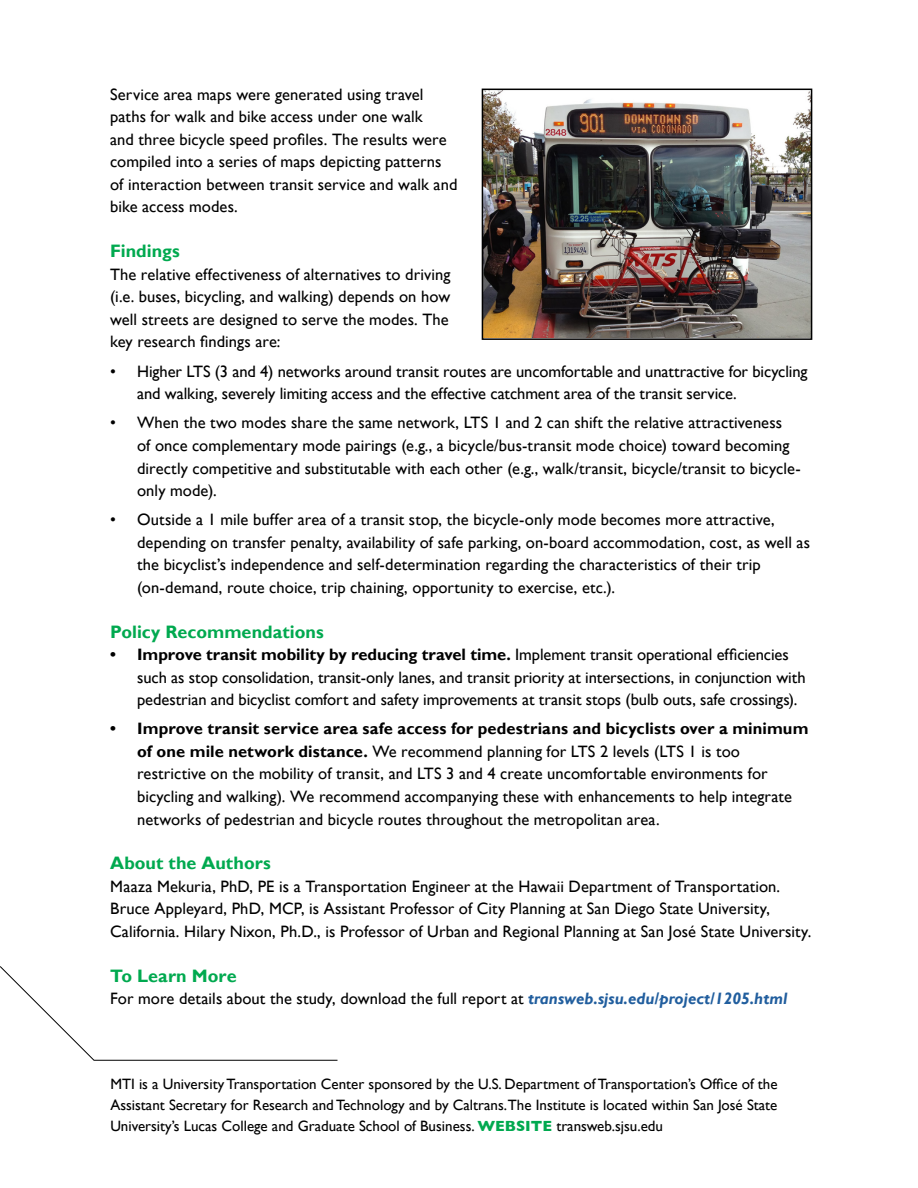
<style>
.page{position:relative;width:918px;height:1188px;background:#fff}
.page>*{position:absolute;margin:0;border:0;box-sizing:border-box;transform-origin:0 0}
.t1{font:700 18px "Gill Sans";color:#00a94f}
.t2{font:16.5px/22.5px "Gill Sans";letter-spacing:.005em;color:#000}
.t3{font:15px/21px "Gill Sans";color:#000;text-align:justify}
.s1{font-weight:700}
.s2{font-weight:700;font-style:italic;color:#215e9e}
.s3{font-weight:700;color:#00a94f}
</style>
<div class="page">
<svg style="left:0;top:966px;width:338px;height:95px"></svg>
<img style="left:485px;top:92px;width:324px;height:245px">
<div style="left:482px;top:89px;width:330px;height:251px;border:2px solid #000"></div>
<p class="t2" style="left:110px;top:83px;width:349px">Service area maps were generated using travel paths for walk and bike access under one walk<br>and three bicycle speed profiles. The results were compiled into a series of maps depicting patterns of interaction between transit service and walk and bike access modes.</p>
<p class="t1" style="left:110px;top:241px;width:71px">Findings</p>
<p class="t2" style="left:110px;top:263px;width:342px;text-align:justify">The relative effectiveness of alternatives to driving (i.e. buses, bicycling, and walking) depends on how well streets are designed to serve the modes. The key research findings are:</p>
<p class="t2" style="left:137px;top:360px;width:672px;text-indent:-27px">• Higher LTS (3 and 4) networks around transit routes are uncomfortable and unattractive for bicycling and walking, severely limiting access and the effective catchment area of the transit service.</p>
<p class="t2" style="left:137px;top:412px;width:665px;text-indent:-27px">• When the two modes share the same network, LTS 1 and 2 can shift the relative attractiveness<br>of once complementary mode pairings (e.g., a bicycle/bus-transit mode choice) toward becoming directly competitive and substitutable with each other (e.g., walk/transit, bicycle/transit to bicycle&shy;only mode).</p>
<p class="t2" style="left:137px;top:509px;width:674px;text-indent:-27px">• Outside a 1 mile buffer area of a transit stop, the bicycle-only mode becomes more attractive, depending on transfer penalty, availability of safe parking, on-board accommodation, cost, as well as the bicyclist’s independence and self-determination regarding the characteristics of their trip (on-demand, route choice, trip chaining, opportunity to exercise, etc.).</p>
<p class="t1" style="left:110px;top:621px;width:215px">Policy Recommendations</p>
<p class="t2" style="left:137px;top:644px;width:670px;text-indent:-27px"><span class="s1">• Improve transit mobility by reducing travel time.</span> Implement transit operational efficiencies such as stop consolidation, transit-only lanes, and transit priority at intersections, in conjunction with pedestrian and bicyclist comfort and safety improvements at transit stops (bulb outs, safe crossings).</p>
<p class="t2" style="left:137px;top:718px;width:673px;text-indent:-27px"><span class="s1">• Improve transit service area safe access for pedestrians and bicyclists over a minimum of one mile network distance.</span> We recommend planning for LTS 2 levels (LTS 1 is too restrictive on the mobility of transit, and LTS 3 and 4 create uncomfortable environments for bicycling and walking). We recommend accompanying these with enhancements to help integrate networks of pedestrian and bicycle routes throughout the metropolitan area.</p>
<p class="t1" style="left:110px;top:853px;width:162px">About the Authors</p>
<p class="t2" style="left:110px;top:875px;width:703px">Maaza Mekuria, PhD, PE is a Transportation Engineer at the Hawaii Department of Transportation.<br>Bruce Appleyard, PhD, MCP, is Assistant Professor of City Planning at San Diego State University,<br>California. Hilary Nixon, Ph.D., is Professor of Urban and Regional Planning at San José State University.</p>
<p class="t1" style="left:110px;top:965px;width:128px">To Learn More</p>
<p class="t2" style="left:110px;top:988px;width:679px">For more details about the study, download the full report at <span class="s2">transweb.sjsu.edu/project/1205.html</span></p>
<p class="t3" style="left:110px;top:1074px;width:669px">MTI is a University Transportation Center sponsored by the U.S. Department of Transportation’s Office of the Assistant Secretary for Research and Technology and by Caltrans.The Institute is located within San José State University’s Lucas College and Graduate School of Business. <span class="s3">WEBSITE</span> transweb.sjsu.edu</p>
</div>
